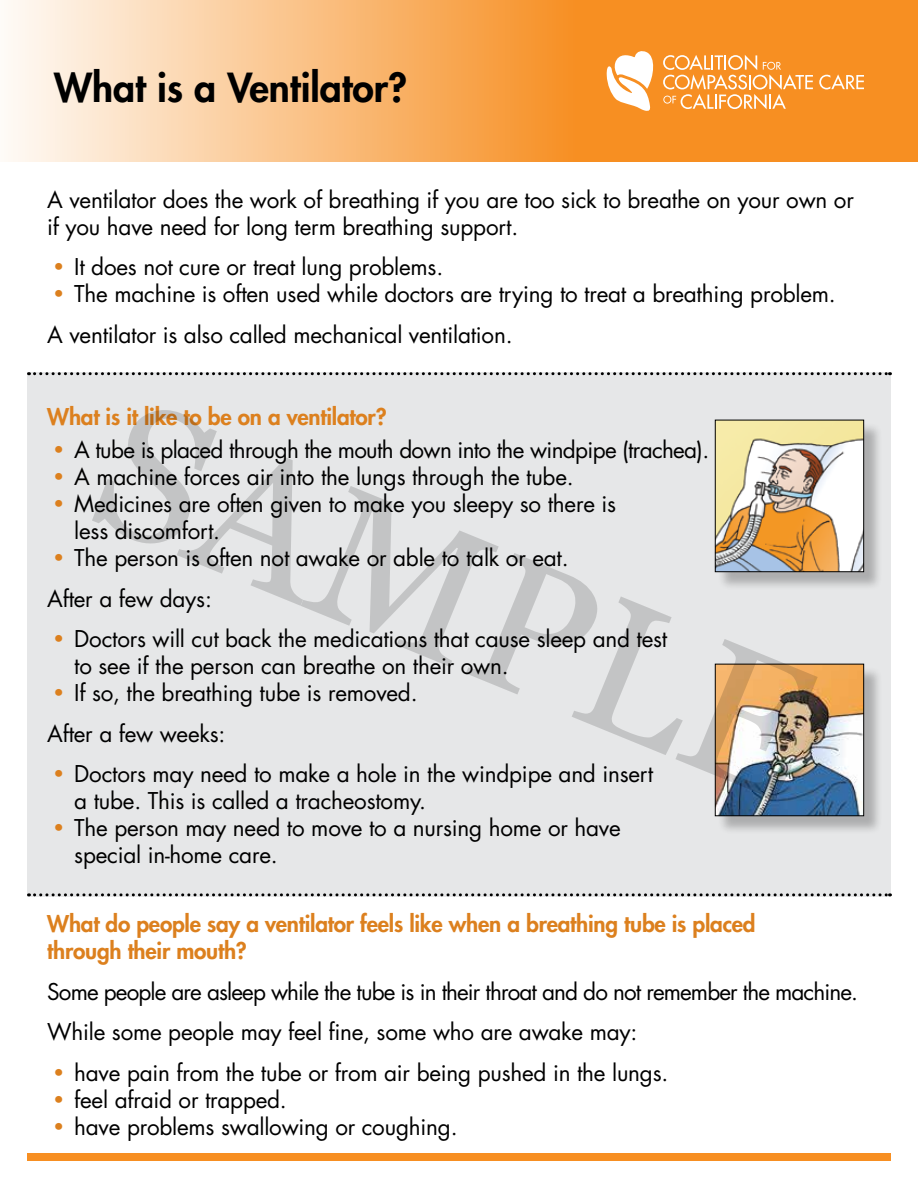
<style>
.page{position:relative;width:918px;height:1188px;background:#fff}
.page>*{position:absolute;margin:0;border:0;box-sizing:border-box;transform-origin:0 0}
.t1{font:187.5px "Georgia";color:#000}
.t2{font:800 39px "Futura Std";color:#000}
.t3{font:22.5px/27px "Futura Std";letter-spacing:-.01em;color:#000}
.t4{font:22.5px/40.5px "Futura Std";letter-spacing:-.04em;color:#000}
.t5{font:800 22.5px/27px "Futura Std";letter-spacing:-.01em;color:#dc801e}
.t6{font:22.5px "Futura Std";letter-spacing:-.03em;color:#000}
.s1{font-family:"Myriad Pro";font-size:33px;color:#dc801e}
</style>
<div class="page">
<svg style="left:8px;top:0;width:910px;height:162px;background:#f9b369"></svg>
<svg style="left:607px;top:51px;width:49px;height:60px"></svg>
<svg style="left:819px;top:74px;width:45px;height:15px"></svg>
<svg style="left:663px;top:55px;width:150px;height:54px;background:#f8a651"></svg>
<div style="left:27px;top:372px;width:864px;height:524px;background:#e6e7e8"></div>
<div style="left:717px;top:666px;width:165px;height:169px;background:#000;opacity:.25"></div>
<img style="left:717px;top:666px;width:145px;height:148px">
<div style="left:715px;top:664px;width:149px;height:152px;border:1px solid #000"></div>
<svg style="left:35px;top:372px;width:856px;height:3px"></svg>
<div style="left:717px;top:422px;width:165px;height:168px;background:#000;opacity:.25"></div>
<img style="left:717px;top:422px;width:145px;height:148px">
<div style="left:715px;top:420px;width:149px;height:152px;border:1px solid #000"></div>
<svg style="left:35px;top:893px;width:856px;height:3px"></svg>
<div style="left:27px;top:1154px;width:864px;height:7px;background:#f78f22"></div>
<h2 class="t2" style="left:54px;top:63px;width:355px">What is a Ventilator?</h2>
<p class="t3" style="left:47px;top:186px;width:808px">A ventilator does the work of breathing if you are too sick to breathe on your own or if you have need for long term breathing support.</p>
<p class="t3" style="left:54px;top:254px;width:391px"><span class="s1">•</span> It does not cure or treat lung problems.</p>
<p class="t3" style="left:47px;top:274px;width:790px;line-height:40.5px;text-indent:7px"><span class="s1">•</span> The machine is often used while doctors are trying to treat a breathing problem.<br>A ventilator is also called mechanical ventilation.</p>
<h1 class="t1" style="left:149px;top:353px;width:756px;rotate:22deg">SAMPLE</h1>
<p class="t5" style="left:47px;top:403px;width:341px">What is it like to be on a ventilator?</p>
<p class="t6" style="left:54px;top:436px;width:657px"><span class="s1">•</span> A tube is placed through the mouth down into the windpipe (trachea).</p>
<p class="t3" style="left:54px;top:464px;width:521px"><span class="s1">•</span> A machine forces air into the lungs through the tube.</p>
<p class="t3" style="left:74px;top:491px;width:543px;text-indent:-20px"><span class="s1">•</span> Medicines are often given to make you sleepy so there is less discomfort.</p>
<p class="t3" style="left:47px;top:538px;width:523px;line-height:40.5px;text-indent:7px"><span class="s1">•</span> The person is often not awake or able to talk or eat.<br>After a few days:</p>
<p class="t3" style="left:74px;top:626px;width:595px;text-indent:-20px"><span class="s1">•</span> Doctors will cut back the medications that cause sleep and test to see if the person can breathe on their own.</p>
<p class="t3" style="left:47px;top:673px;width:372px;line-height:40.5px;text-indent:7px"><span class="s1">•</span> If so, the breathing tube is removed.<br>After a few weeks:</p>
<p class="t3" style="left:74px;top:761px;width:580px;text-indent:-20px"><span class="s1">•</span> Doctors may need to make a hole in the windpipe and insert a tube. This is called a tracheostomy.</p>
<p class="t3" style="left:74px;top:815px;width:548px;text-indent:-20px"><span class="s1">•</span> The person may need to move to a nursing home or have special in-home care.</p>
<p class="t5" style="left:47px;top:910px;width:710px">What do people say a ventilator feels like when a breathing tube is placed through their mouth?</p>
<p class="t4" style="left:47px;top:971px;width:812px">Some people are asleep while the tube is in their throat and do not remember the machine.<br>While some people may feel fine, some who are awake may:</p>
<p class="t3" style="left:54px;top:1059px;width:616px"><span class="s1">•</span> have pain from the tube or from air being pushed in the lungs.</p>
<p class="t3" style="left:54px;top:1086px;width:234px"><span class="s1">•</span> feel afraid or trapped.</p>
<p class="t3" style="left:54px;top:1113px;width:405px"><span class="s1">•</span> have problems swallowing or coughing.</p>
</div>
